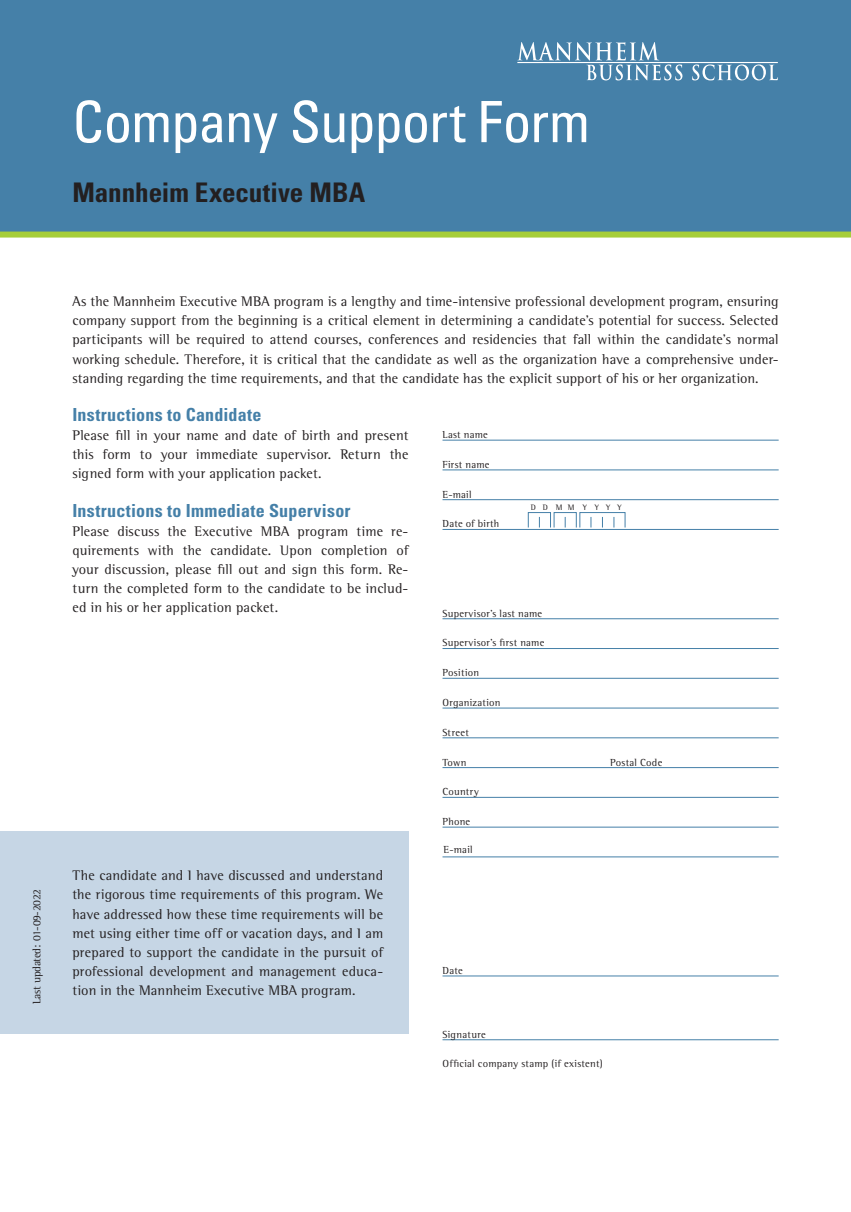
<style>
.page{position:relative;width:851px;height:1212px;background:#fff}
.page>*{position:absolute;margin:0;border:0;box-sizing:border-box;transform-origin:0 0}
.t1{font:condensed 57px "Univers LT Std";letter-spacing:-.02em;color:#fff}
.t2{font:700 condensed 27px "Univers LT Std";color:#231f20}
.t3{font:700 condensed 18px "Univers LT Std";letter-spacing:.015em;color:#4580a8}
.t4{font:14.25px/19.2px "AT Rotis Semi Serif";letter-spacing:.01em;color:#231f20;text-align:justify}
.t5{font:11.25px "Rotis Semi Serif";letter-spacing:-.035em;color:#231f20}
.t6{font:10.5px "AT Rotis Semi Serif";letter-spacing:.025em;color:#231f20}
.t7{font:8.1px "AT Rotis Semi Serif";letter-spacing:.885em;color:#231f20}
.s1{font-family:"Agfa Rotis Semi Serif"}
</style>
<div class="page">
<div style="left:0;top:831px;width:408px;height:202px;background:#c6d6e5"></div>
<hr style="left:442px;top:440px;width:336px;height:1px;background:#4580a8">
<hr style="left:442px;top:469px;width:336px;height:1px;background:#4580a8">
<hr style="left:442px;top:499px;width:336px;height:1px;background:#4580a8">
<hr style="left:442px;top:529px;width:336px;height:1px;background:#4580a8">
<hr style="left:442px;top:618px;width:336px;height:1px;background:#4580a8">
<hr style="left:442px;top:648px;width:336px;height:1px;background:#4580a8">
<hr style="left:442px;top:678px;width:336px;height:1px;background:#4580a8">
<hr style="left:442px;top:708px;width:336px;height:1px;background:#4580a8">
<hr style="left:442px;top:737px;width:336px;height:1px;background:#4580a8">
<hr style="left:442px;top:767px;width:336px;height:1px;background:#4580a8">
<hr style="left:442px;top:797px;width:336px;height:1px;background:#4580a8">
<hr style="left:442px;top:827px;width:336px;height:1px;background:#4580a8">
<hr style="left:442px;top:856px;width:336px;height:1px;background:#4580a8">
<hr style="left:442px;top:975px;width:336px;height:1px;background:#4580a8">
<hr style="left:442px;top:1039px;width:336px;height:1px;background:#4580a8">
<div style="left:528px;top:512px;width:23px;height:16px;border:1px solid #4580a8"></div>
<div style="left:553px;top:512px;width:23px;height:16px;border:1px solid #4580a8"></div>
<div style="left:579px;top:512px;width:46px;height:16px;border:1px solid #4580a8"></div>
<div style="left:0;top:0;width:850px;height:234px;background:#4580a8"></div>
<div style="left:0;top:232px;width:850px;height:6px;background:#a6ce39"></div>
<hr style="left:517px;top:62px;width:260px;height:1px;background:#fff">
<svg style="left:517px;top:42px;width:165px;height:38px"></svg>
<svg style="left:692px;top:64px;width:85px;height:16px"></svg>
<h1 class="t1" style="left:72px;top:86px;width:519px">Company Support Form</h1>
<h2 class="t2" style="left:72px;top:176px;width:294px">Mannheim Executive MBA</h2>
<p class="t5" style="left:30px;top:1003px;width:116px;rotate:-90deg">Last updated: 0<span class="s1">1</span>-<span class="s1">09</span>-20<span class="s1">22</span></p>
<p class="t4" style="left:72px;top:292px;width:707px">As the Mannheim Executive MBA program is a lengthy and time-intensive professional development program, ensuring company support from the beginning is a critical element in determining a candidate’s potential for success. Selected participants will be required to attend courses, conferences and residencies that fall within the candidate’s normal working schedule. Therefore, it is critical that the candidate as well as the organization have a comprehensive under&shy;standing regarding the time requirements, and that the candidate has the explicit support of his or her organization.</p>
<p class="t3" style="left:72px;top:404px;width:190px">Instructions to Candidate</p>
<p class="t4" style="left:72px;top:426px;width:337px">Please fill in your name and date of birth and present this form to your immediate supervisor. Return the signed form with your application packet.</p>
<p class="t3" style="left:72px;top:499px;width:279px">Instructions to Immediate Supervisor</p>
<p class="t4" style="left:72px;top:521px;width:337px">Please discuss the Executive MBA program time re&shy;quirements with the candidate. Upon completion of your discussion, please fill out and sign this form. Re&shy;turn the completed form to the candidate to be includ&shy;ed in his or her application packet.</p>
<p class="t6" style="left:442px;top:428px;width:47px">Last name</p>
<p class="t6" style="left:442px;top:458px;width:49px">First name</p>
<p class="t6" style="left:442px;top:488px;width:31px">E-mail</p>
<p class="t6" style="left:442px;top:518px;width:58px">Date of birth</p>
<p class="t7" style="left:530px;top:502px;width:92px">DDMM YYYY</p>
<p class="t6" style="left:442px;top:607px;width:101px">Supervisor’s last name</p>
<p class="t6" style="left:442px;top:637px;width:103px">Supervisor’s first name</p>
<p class="t6" style="left:442px;top:666px;width:38px">Position</p>
<p class="t6" style="left:442px;top:696px;width:59px">Organization</p>
<p class="t6" style="left:442px;top:726px;width:28px">Street</p>
<p class="t6" style="left:442px;top:756px;width:26px">Town</p>
<p class="t6" style="left:610px;top:756px;width:54px">Postal Code</p>
<p class="t6" style="left:442px;top:785px;width:38px">Country</p>
<p class="t6" style="left:442px;top:815px;width:29px">Phone</p>
<p class="t6" style="left:443px;top:843px;width:31px">E-mail</p>
<p class="t4" style="left:72px;top:866px;width:312px">The candidate and I have discussed and understand the rigorous time requirements of this program. We have addressed how these time requirements will be met using either time off or vacation days, and I am prepared to support the candidate in the pursuit of professional development and management educa&shy;tion in the Mannheim Executive MBA program.</p>
<p class="t6" style="left:442px;top:964px;width:22px">Date</p>
<p class="t6" style="left:442px;top:1028px;width:45px">Signature</p>
<p class="t6" style="left:442px;top:1058px;width:162px">Official company stamp (if existent)</p>
</div>
